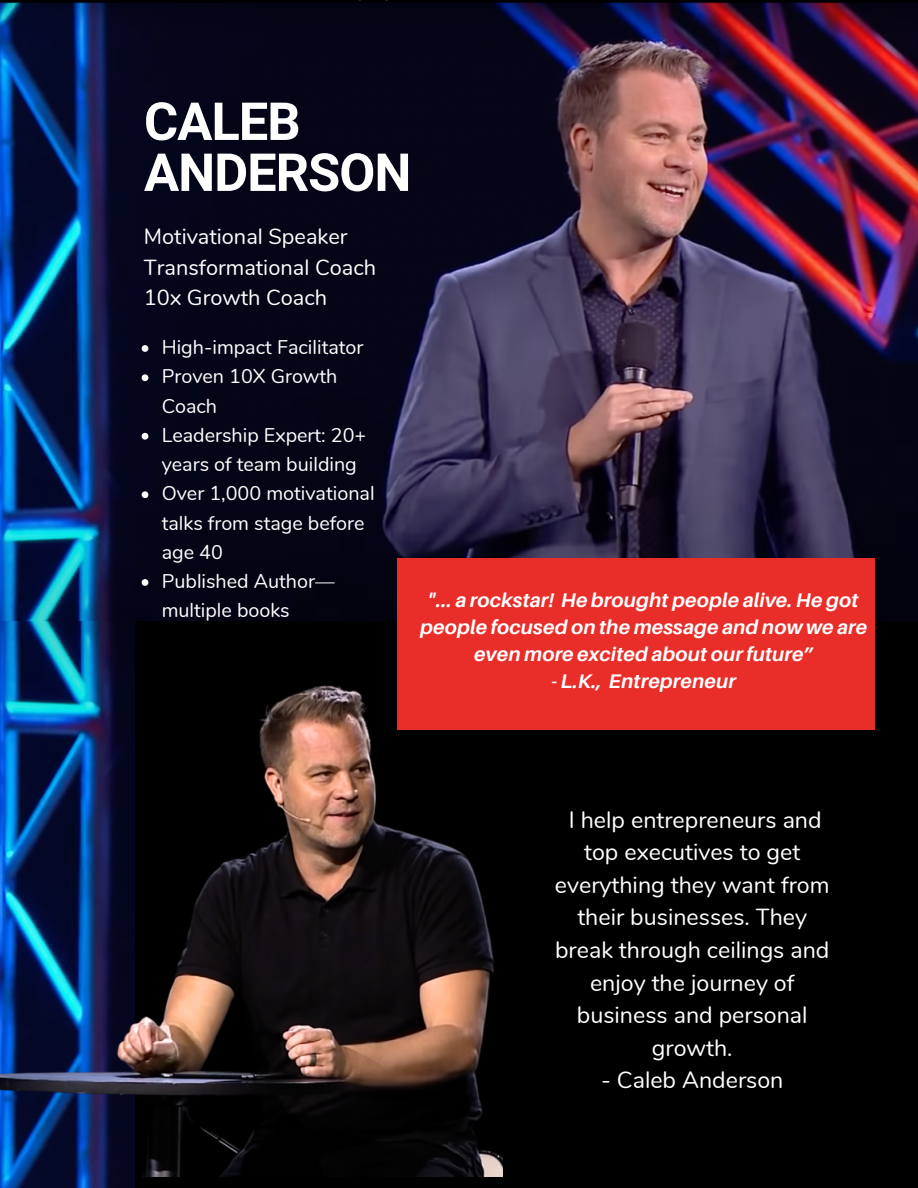
<style>
.page{position:relative;width:918px;height:1188px;background:#000}
.page>*{position:absolute;margin:0;border:0;box-sizing:border-box;transform-origin:0 0}
.t1{font:700 52.5px/51px "Roboto";letter-spacing:-.02em;color:#fff}
.t2{font:23.25px/32.5px "Nunito";color:#fff;text-align:center}
.t3{font:21.75px "Nunito";color:#fff}
.t4{font:19.8px/29.2px "Nunito";color:#fff}
.t5{font:italic 700 19.65px/27px "Aileron";letter-spacing:.01em;color:#fff;text-align:center}
</style>
<div class="page">
<img style="left:0;top:0;width:917px;height:621px">
<div style="left:397px;top:558px;width:478px;height:172px;background:#e92e2a"></div>
<img style="left:0;top:621px;width:134px;height:567px">
<img style="left:0;top:677px;width:502px;height:500px">
<svg style="left:142px;top:345px;width:6px;height:7px"></svg>
<svg style="left:142px;top:374px;width:6px;height:7px"></svg>
<svg style="left:142px;top:433px;width:6px;height:7px"></svg>
<svg style="left:142px;top:491px;width:6px;height:7px"></svg>
<svg style="left:142px;top:579px;width:6px;height:7px"></svg>
<p class="t1" style="left:144px;top:97px;width:269px">CALEB<br>ANDERSON</p>
<p class="t3" style="left:144px;top:223px;width:205px">Motivational Speaker</p>
<p class="t3" style="left:144px;top:253px;width:234px">Transformational Coach</p>
<p class="t3" style="left:144px;top:283px;width:185px">10x Growth Coach</p>
<p class="t4" style="left:162px;top:333px;width:203px">High-impact Facilitator</p>
<p class="t4" style="left:162px;top:362px;width:177px">Proven 10X Growth<br>Coach</p>
<p class="t4" style="left:162px;top:421px;width:206px">Leadership Expert: 20+ years of team building</p>
<p class="t4" style="left:162px;top:479px;width:214px">Over 1,000 motivational talks from stage before age 40</p>
<p class="t4" style="left:162px;top:567px;width:175px">Published Author— multiple books</p>
<p class="t5" style="left:420px;top:586px;width:449px">"... a rockstar! He brought people alive. He got people focused on the message and now we are even more excited about our future”</p>
<p class="t5" style="left:551px;top:667px;width:186px">- L.K., Entrepreneur</p>
<p class="t2" style="left:555px;top:804px;width:276px">I help entrepreneurs and top executives to get everything they want from their businesses. They break through ceilings and enjoy the journey of business and personal growth.</p>
<p class="t2" style="left:601px;top:1064px;width:184px">- Caleb Anderson</p>
</div>
